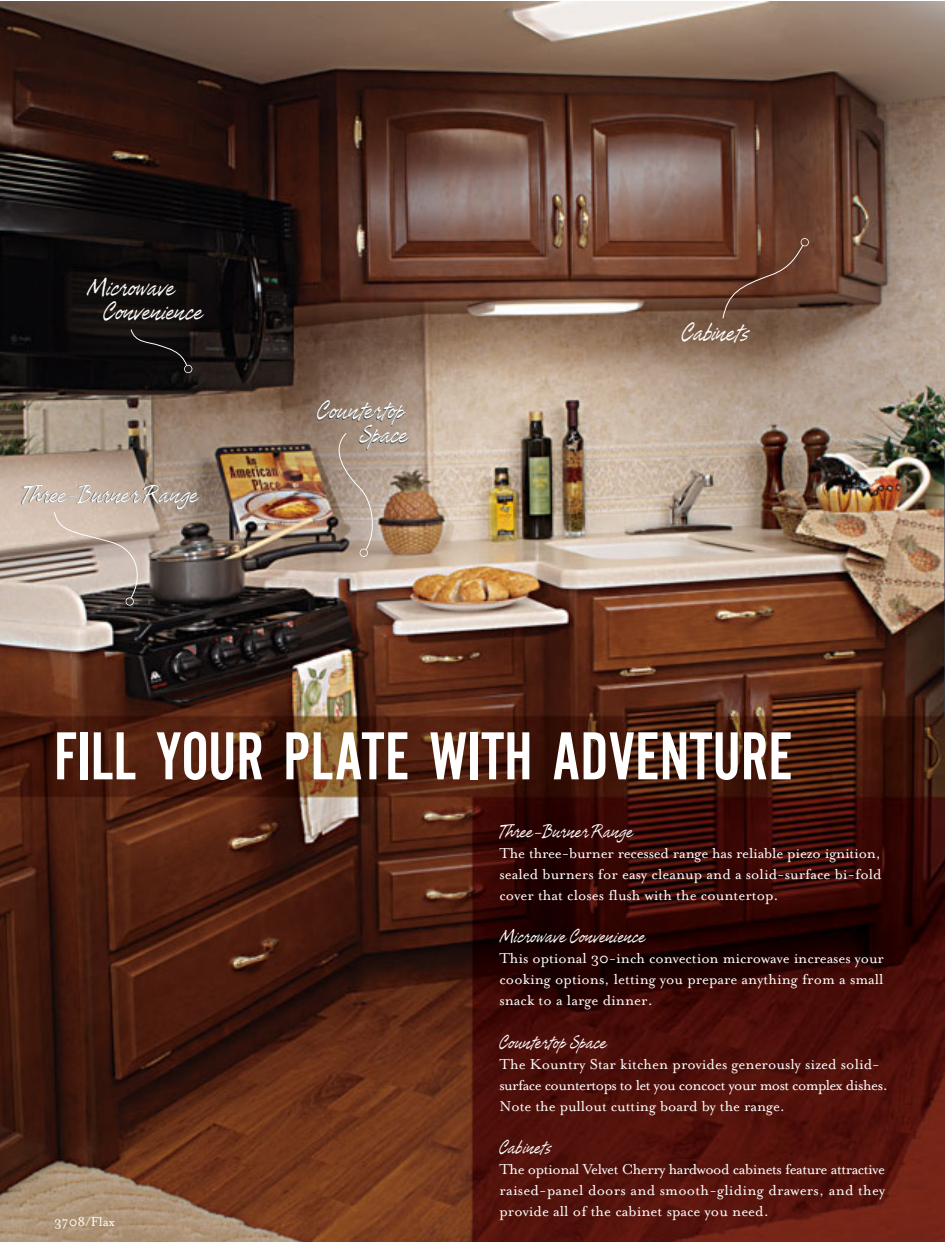
<style>
.page{position:relative;width:945px;height:1242px;background:#fff}
.page>*{position:absolute;margin:0;border:0;box-sizing:border-box;transform-origin:0 0}
.t1{font:70.5px "Alternate Gothic EF No Two";color:#fff}
.t2{font:24px/24px "Tiza";letter-spacing:.01em;color:#fff}
.t3{font:18px "Tiza";letter-spacing:.01em;color:#fff}
.t4{font:16.5px/21px "Mrs Eaves Roman";color:#fff;text-align:justify}
.t5{font:15px "Mrs Eaves Roman";color:#fff}
.s1{color:#33434a}
</style>
<div class="page">
<img style="left:0;top:1px;width:945px;height:1240px">
<svg style="left:130px;top:329px;width:58px;height:37px;background:#171414"></svg>
<div style="left:184px;top:365px;width:8px;height:8px;border:2px solid #fff;border-radius:50%"></div>
<svg style="left:53px;top:511px;width:89px;height:88px;background:#baaba1"></svg>
<div style="left:126px;top:597px;width:8px;height:9px;border:2px solid #fff;border-radius:50%"></div>
<svg style="left:722px;top:244px;width:82px;height:75px;background:#68402e"></svg>
<div style="left:801px;top:238px;width:8px;height:8px;border:2px solid #fff;border-radius:50%"></div>
<svg style="left:330px;top:432px;width:48px;height:119px;background:#a69587"></svg>
<div style="left:360px;top:549px;width:8px;height:8px;border:2px solid #fff;border-radius:50%"></div>
<h2 class="t2" style="left:103px;top:278px;width:100px;text-indent:-17px">Microwave<br>Convenience</h2>
<h2 class="t2" style="left:22px;top:486px;width:178px"><span class="s1">Three-</span>Burner Range</h2>
<h2 class="t2" style="left:317px;top:402px;width:92px;text-align:right">Countertop<br>Space</h2>
<h2 class="t2" style="left:682px;top:324px;width:69px">Cabinets</h2>
<h1 class="t1" style="left:54px;top:732px;width:740px">FILL YOUR PLATE WITH ADVENTURE</h1>
<p class="t5" style="left:54px;top:1216px;width:62px">3708/Flax</p>
<p class="t3" style="left:499px;top:825px;width:135px">Three-Burner Range</p>
<p class="t4" style="left:499px;top:844px;width:384px">The three-burner recessed range has reliable piezo ignition, sealed burners for easy cleanup and a solid-surface bi-fold cover that closes flush with the countertop.</p>
<p class="t3" style="left:499px;top:930px;width:147px">Microwave Convenience</p>
<p class="t4" style="left:499px;top:950px;width:386px">This optional 30-inch convection microwave increases your cooking options, letting you prepare anything from a small snack to a large dinner.</p>
<p class="t3" style="left:499px;top:1036px;width:108px">Countertop Space</p>
<p class="t4" style="left:499px;top:1055px;width:390px;text-align:left">The Kountry Star kitchen provides generously sized solid&shy;surface countertops to let you concoct your most complex dishes.<br>Note the pullout cutting board by the range.</p>
<p class="t3" style="left:499px;top:1141px;width:53px">Cabinets</p>
<p class="t4" style="left:499px;top:1161px;width:387px">The optional Velvet Cherry hardwood cabinets feature attractive raised-panel doors and smooth-gliding drawers, and they provide all of the cabinet space you need.</p>
</div>
